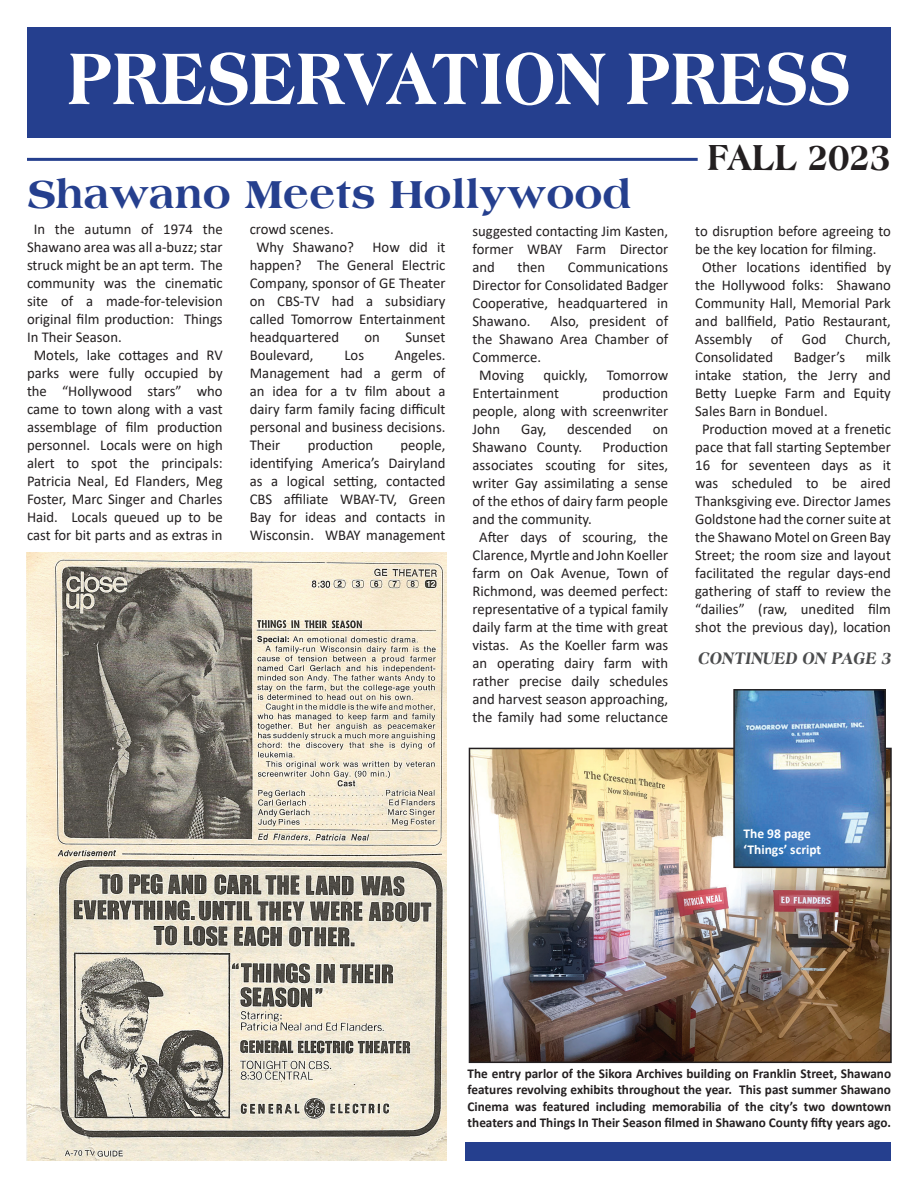
<style>
.page{position:relative;width:918px;height:1188px;background:#fff}
.page>*{position:absolute;margin:0;border:0;box-sizing:border-box;transform-origin:0 0}
.t1{font:800 78px "Americana";color:#fff;scale:.8 1}
.t2{font:800 42px "Americana";color:#253f8e}
.t3{font:800 39px "Americana";color:#231f20;scale:.8 1}
.t4{font:800 18px "Americana";color:#4b4c4d;scale:.82 1}
.t5{font:15px/18px "Calibri";color:#231f20;text-align:justify}
.t6{font:700 13.5px/16.2px "Calibri";color:#231f20;text-align:justify}
.t7{font:700 13.5px "Calibri";color:#fff}
</style>
<div class="page">
<div style="left:466px;top:1142px;width:425px;height:19px;background:#253f8e"></div>
<div style="left:27px;top:27px;width:864px;height:110px;background:#253f8e"></div>
<hr style="left:27px;top:158px;width:671px;height:3px;background:#253f8e">
<img style="left:26px;top:552px;width:420px;height:609px">
<img style="left:472px;top:751px;width:417px;height:309px">
<div style="left:469px;top:748px;width:423px;height:315px;border:2px solid #231f20"></div>
<img style="left:736px;top:692px;width:147px;height:173px">
<div style="left:733px;top:689px;width:153px;height:179px;border:2px solid #262324"></div>
<p class="t1" style="left:68px;top:32px;width:980px">PRESERVATION PRESS</p>
<p class="t3" style="left:708px;top:134px;width:231px">FALL 2023</p>
<p class="t2" style="left:27px;top:170px;width:606px">Shawano Meets Hollywood</p>
<p class="t5" style="left:27px;top:219px;width:197px;text-indent:7px">In the autumn of 1974 the Shawano area was all a-buzz; star struck might be an apt term. The community was the cinematic site of a made-for-television original film production: Things In Their Season.</p>
<p class="t5" style="left:27px;top:345px;width:197px;text-align:center">Motels, lake cottages and RV parks were fully occupied by the “Hollywood stars” who came to town along with a vast assemblage of film production personnel. Locals were on high alert to spot the principals:<br>Patricia Neal, Ed Flanders, Meg<br>Foster, Marc Singer and Charles<br>Haid. Locals queued up to be cast for bit parts and as extras in</p>
<p class="t5" style="left:250px;top:219px;width:85px">crowd scenes.</p>
<p class="t5" style="left:250px;top:237px;width:197px;text-indent:7px">Why Shawano? How did it happen? The General Electric Company, sponsor of GE Theater on CBS-TV had a subsidiary called Tomorrow Entertainment headquartered</p>
<p class="t5" style="left:365px;top:327px;width:17px">on</p>
<p class="t5" style="left:405px;top:327px;width:42px">Sunset</p>
<p class="t5" style="left:250px;top:345px;width:197px;text-indent:145px">Angeles.<br>Management had a germ of an idea for a tv film about a dairy farm family facing difficult personal and business decisions.<br>Their</p>
<p class="t5" style="left:250px;top:345px;width:65px">Boulevard,</p>
<p class="t5" style="left:344px;top:345px;width:21px">Los</p>
<p class="t5" style="left:250px;top:435px;width:197px;text-indent:151px">people, identifying America’s Dairyland as a logical setting, contacted CBS affiliate WBAY-TV, Green Bay for ideas and contacts in Wisconsin. WBAY management</p>
<p class="t5" style="left:308px;top:435px;width:67px">production</p>
<p class="t5" style="left:472px;top:222px;width:197px">suggested contacting Jim Kasten, former WBAY Farm Director and</p>
<p class="t5" style="left:518px;top:258px;width:29px">then</p>
<p class="t5" style="left:472px;top:258px;width:197px;text-indent:95px">Communications Director for Consolidated Badger Cooperative, headquartered in Shawano.</p>
<p class="t5" style="left:472px;top:312px;width:197px;text-indent:78px">Also, president of the Shawano Area Chamber of Commerce.</p>
<p class="t5" style="left:479px;top:366px;width:46px">Moving</p>
<p class="t5" style="left:543px;top:366px;width:46px">quickly,</p>
<p class="t5" style="left:607px;top:366px;width:63px">Tomorrow</p>
<p class="t5" style="left:472px;top:384px;width:88px">Entertainment</p>
<p class="t5" style="left:472px;top:384px;width:197px;text-indent:130px">production people, along with screenwriter John</p>
<p class="t5" style="left:521px;top:420px;width:27px">Gay,</p>
<p class="t5" style="left:567px;top:420px;width:66px">descended</p>
<p class="t5" style="left:653px;top:420px;width:17px">on</p>
<p class="t5" style="left:472px;top:438px;width:111px">Shawano County.</p>
<p class="t5" style="left:472px;top:438px;width:197px;text-indent:130px">Production associates scouting for sites, writer Gay assimilating a sense of the ethos of dairy farm people and the community.</p>
<p class="t5" style="left:472px;top:528px;width:197px;text-align:center">After days of scouring, the<br>Clarence, Myrtle and John Koeller farm on Oak Avenue, Town of<br>Richmond, was deemed perfect: representative of a typical family daily farm at the time with great vistas. As the Koeller farm was an operating dairy farm with rather precise daily schedules and harvest season approaching, the family had some reluctance</p>
<p class="t5" style="left:695px;top:222px;width:197px">to disruption before agreeing to be the key location for filming.</p>
<p class="t5" style="left:695px;top:258px;width:197px;text-indent:7px">Other locations identified by the Hollywood folks: Shawano Community Hall, Memorial Park and ballfield, Patio Restaurant, Assembly of God Church, Consolidated</p>
<p class="t5" style="left:794px;top:348px;width:53px">Badger’s</p>
<p class="t5" style="left:695px;top:348px;width:197px;text-indent:171px">milk intake station, the Jerry and Betty Luepke Farm and Equity Sales Barn in Bonduel.</p>
<p class="t5" style="left:695px;top:420px;width:197px;text-align:center">Production moved at a frenetic pace that fall starting September<br>16 for seventeen days as it was scheduled to be aired<br>Thanksgiving eve. Director James<br>Goldstone had the corner suite at the Shawano Motel on Green Bay<br>Street; the room size and layout facilitated the regular days-end gathering of staff to review the “dailies” (raw, unedited film shot the previous day), location</p>
<p class="t4" style="left:698px;top:647px;width:241px">CONTINUED ON PAGE 3</p>
<p class="t7" style="left:744px;top:824px;width:69px">The 98 page</p>
<p class="t7" style="left:744px;top:840px;width:79px">‘Things’ script</p>
<p class="t6" style="left:468px;top:1065px;width:425px">The entry parlor of the Sikora Archives building on Franklin Street, Shawano features revolving exhibits throughout the year. This past summer Shawano Cinema was featured including memorabilia of the city’s two downtown theaters and Things In Their Season filmed in Shawano County fifty years ago.</p>
</div>
